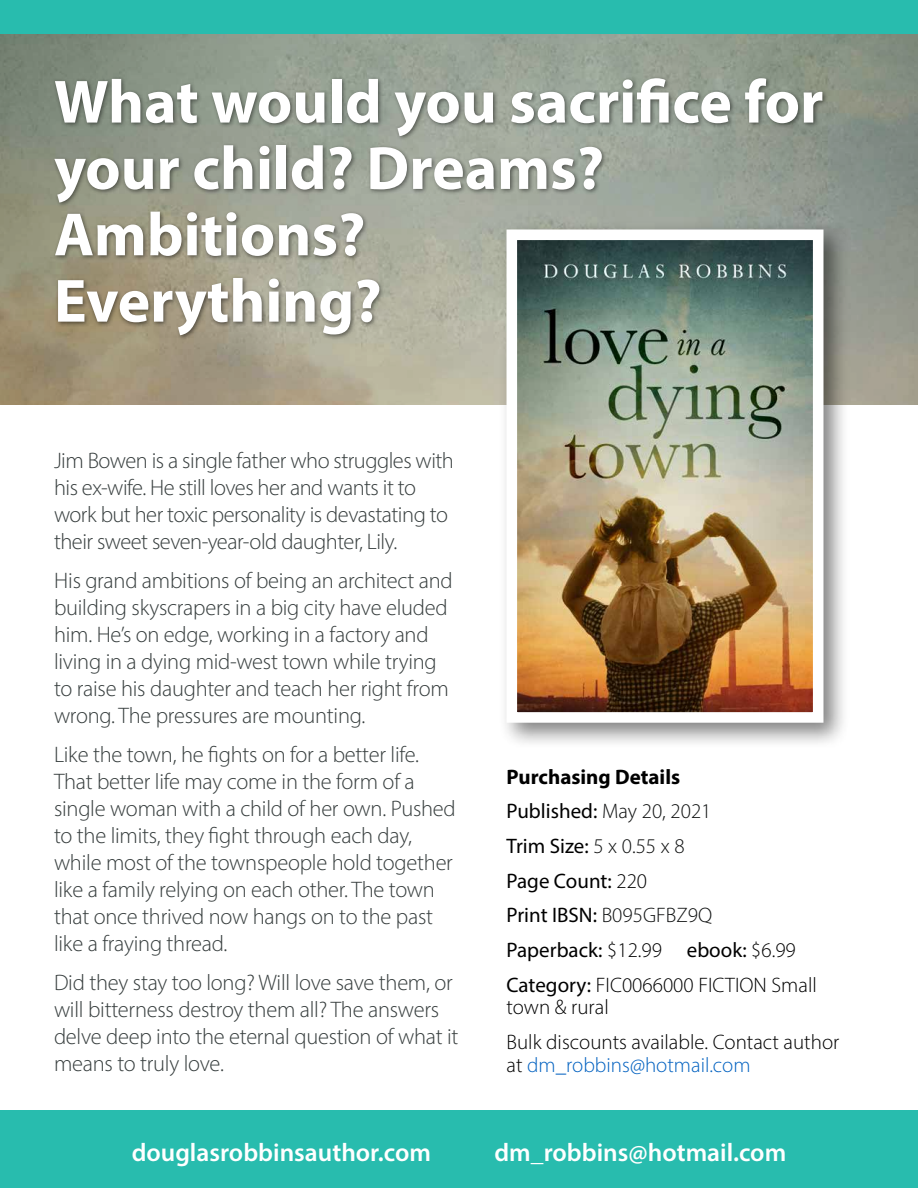
<style>
.page{position:relative;width:918px;height:1188px;background:#fff}
.page>*{position:absolute;margin:0;border:0;box-sizing:border-box;transform-origin:0 0}
.t1{font:61.5px/66.3px "Myriad Variable Concept";letter-spacing:.2em;color:#fff}
.t2{font:25.5px "Myriad Variable Concept";letter-spacing:.2em;color:#fff}
.t3{font:22.5px/27px "Myriad Variable Concept";letter-spacing:.12em;color:#373e3e}
.t4{font:22.5px/27px "Myriad Variable Concept";letter-spacing:.145em;color:#373e3e}
.t5{font:22.5px/27px "Myriad Variable Concept";letter-spacing:.1em;color:#373e3e}
.t6{font:21px/34.7px "Myriad Variable Concept";letter-spacing:.145em;color:#000}
.t7{font:21px "Myriad Variable Concept";letter-spacing:.165em;color:#0563c1}
.s1{color:#0f1111}
.s2{color:#000}
.s3{font-family:"Helvetica";font-weight:300}
</style>
<div class="page">
<img style="left:0;top:33px;width:918px;height:371px">
<div style="left:498px;top:221px;width:352px;height:528px;background:#000;opacity:.5"></div>
<img style="left:501px;top:341px;width:328px;height:387px">
<div style="left:52px;top:76px;width:777px;height:265px;background:#000;opacity:.5"></div>
<div style="left:0;top:0;width:918px;height:33px;background:#28bcae"></div>
<div style="left:0;top:1111px;width:918px;height:77px;background:#28bcae"></div>
<h1 class="t1" style="left:54px;top:69px;width:761px">What would you sacrifice for your child? Dreams?<br>Ambitions?<br>Everything?</h1>
<p class="t5" style="left:54px;top:447px;width:398px">Jim Bowen is a single father who struggles with his ex-wife. He still loves her and wants it to work but her toxic personality is devastating to their sweet seven-year-old daughter, Lily.</p>
<p class="t3" style="left:54px;top:567px;width:396px">His grand ambitions of being an architect and building skyscrapers in a big city have eluded him. He’s on edge, working in a factory and living in a dying mid-west town while trying to raise his daughter and teach her right from wrong. The pressures are mounting.</p>
<p class="t4" style="left:54px;top:741px;width:399px">Like the town, he fights on for a better life.<br>That better life may come in the form of a single woman with a child of her own. Pushed to the limits, they fight through each day, while most of the townspeople hold together like a family relying on each other. The town that once thrived now hangs on to the past like a fraying thread.</p>
<p class="t3" style="left:54px;top:969px;width:404px">Did they stay too long? Will love save them, or will bitterness destroy them all? The answers delve deep into the eternal question of what it means to truly love.</p>
<p class="t6" style="left:507px;top:759px;width:204px">Purchasing Details<br>Published: <span class="s1">May 20, 2021<br></span>Trim Size: <span class="s1">5 x 0.55 x 8<br></span>Page Count: 220<br>Print IBSN: <span class="s1">B095GFBZ9Q<br></span>Paperback: $12.99</p>
<p class="t6" style="left:507px;top:933px;width:311px;text-indent:180px">ebook: $6.99<br>Category: FIC0066000 FIC TIO N Small</p>
<p class="t6" style="left:507px;top:990px;width:333px">town &amp; rural<br>Bulk discounts available. Contact author</p>
<p class="t7" style="left:507px;top:1052px;width:241px"><span class="s2">at</span> dm<span class="s3">_</span>robbins@hotmail.com</p>
<p class="t2" style="left:132px;top:1137px;width:294px">douglasrobbinsauthor.com</p>
<p class="t2" style="left:495px;top:1137px;width:287px">dm<span class="s3">_</span>robbins@hotmail.com</p>
</div>
